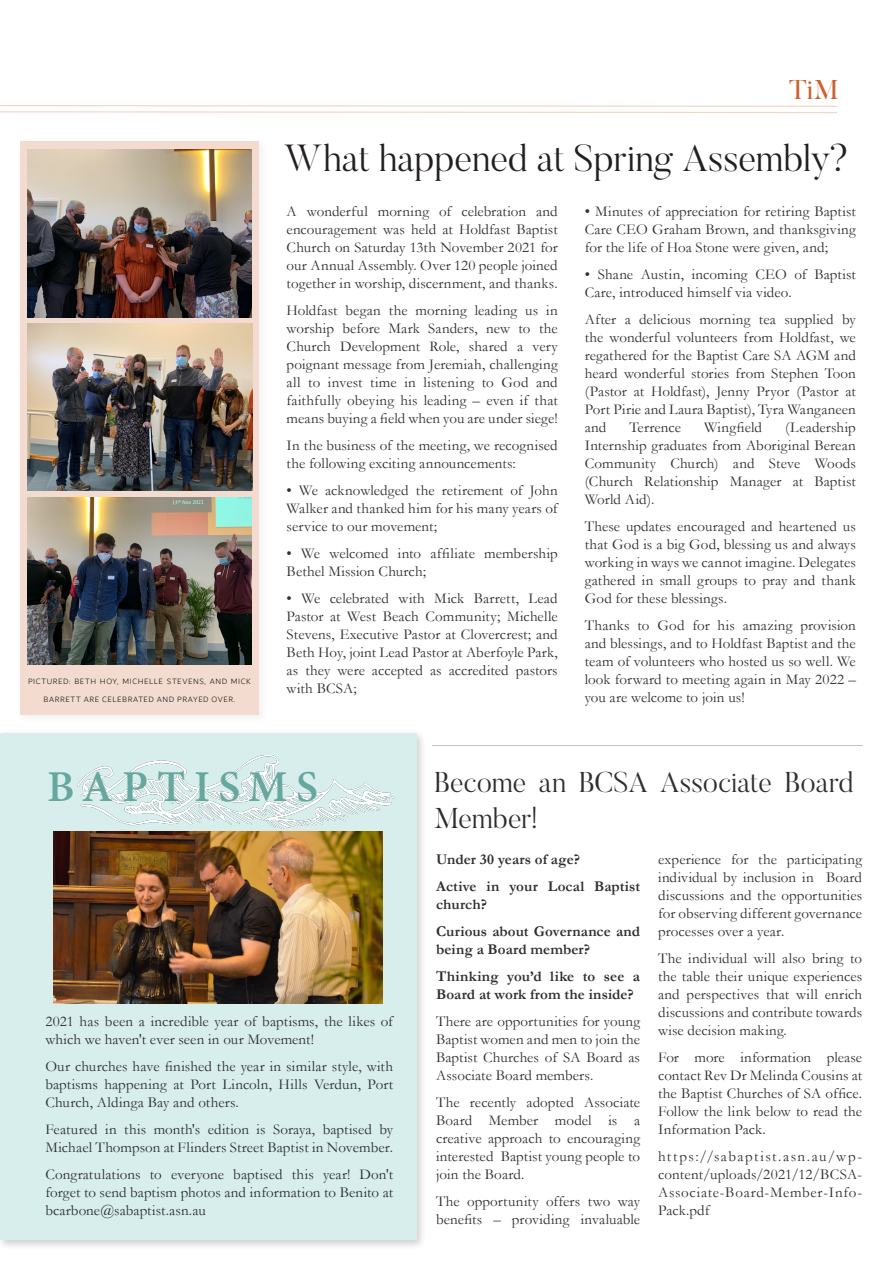
<style>
.page{position:relative;width:893px;height:1263px;background:#fff}
.page>*{position:absolute;margin:0;border:0;box-sizing:border-box;transform-origin:0 0}
.Subheader_1_-_Center{font:700 43.35px "Adobe Hebrew";letter-spacing:.195em;color:#66a79e}
.Header_1_-_Center{font:300 37.5px "Butler";letter-spacing:-.005em;color:#231f20}
.Subheader_2_-_Left{font:300 28.5px/36px "Butler";letter-spacing:-.005em;color:#2d2e2e}
.t1{font:27px "Butler";color:#cb612c}
.Body_Copy_-_Left{font:15px/18px "Garamond";letter-spacing:.005em;color:#2d2e2e;text-align:justify}
.Body_Copy_-_Left-2{font:700 15px/18px "Garamond";letter-spacing:.005em;color:#2d2e2e}
.Subheader_1_-_Center-2{font:300 8.25px/18px "Dubai";letter-spacing:.07em;color:#040503;text-align:center}
</style>
<div class="page">
<svg style="left:0;top:105px;width:837px;height:8px"></svg>
<div style="left:20px;top:142px;width:239px;height:573px;background:#f3dbcf"></div>
<hr style="left:432px;top:745px;width:431px;height:1px;background:#c4c0bf">
<div style="left:0;top:729px;width:427px;height:522px;background:#231f20;opacity:.3"></div>
<div style="left:1px;top:733px;width:416px;height:507px;background:#d7eeed"></div>
<img style="left:76px;top:755px;width:319px;height:86px">
<img style="left:54px;top:832px;width:328px;height:171px">
<img style="left:27px;top:150px;width:225px;height:167px">
<img style="left:27px;top:323px;width:225px;height:168px">
<img style="left:27px;top:498px;width:225px;height:167px">
<h3 class="t1" style="left:789px;top:73px;width:50px">TiM</h3>
<p class="Subheader_1_-_Center-2" style="left:28px;top:673px;width:224px">PICTURED: BETH HOY, MICHELLE STEVENS, AND MICK<br>BARRETT ARE CELEBRATED AND PRAYED OVER.</p>
<p class="Header_1_-_Center" style="left:284px;top:134px;width:567px">What happened at Spring Assembly?</p>
<p class="Body_Copy_-_Left" style="left:287px;top:202px;width:273px">A wonderful morning of celebration and encouragement was held at Holdfast Baptist Church on Saturday 13th November 2021 for our Annual Assembly. Over 120 people joined together in worship, discernment, and thanks.</p>
<p class="Body_Copy_-_Left" style="left:287px;top:301px;width:273px">Holdfast began the morning leading us in worship before Mark Sanders, new to the Church Development Role, shared a very poignant message from Jeremiah, challenging all to invest time in listening to God and faithfully obeying his leading – even if that means buying a field when you are under siege!</p>
<p class="Body_Copy_-_Left" style="left:287px;top:436px;width:273px">In the business of the meeting, we recognised the following exciting announcements:</p>
<p class="Body_Copy_-_Left" style="left:287px;top:481px;width:273px">• We acknowledged the retirement of John Walker and thanked him for his many years of service to our movement;</p>
<p class="Body_Copy_-_Left" style="left:287px;top:544px;width:273px">• We welcomed into affiliate membership<br>Bethel Mission Church;</p>
<p class="Body_Copy_-_Left" style="left:287px;top:589px;width:273px">• We celebrated with Mick Barrett, Lead Pastor at West Beach Community; Michelle Stevens, Executive Pastor at Clovercrest; and Beth Hoy, joint Lead Pastor at Aberfoyle Park, as they were accepted as accredited pastors with BCSA;</p>
<p class="Body_Copy_-_Left" style="left:585px;top:202px;width:273px">• Minutes of appreciation for retiring Baptist Care CEO Graham Brown, and thanksgiving for the life of Hoa Stone were given, and;</p>
<p class="Body_Copy_-_Left" style="left:585px;top:265px;width:273px">• Shane Austin, incoming CEO of Baptist<br>Care, introduced himself via video.</p>
<p class="Body_Copy_-_Left" style="left:585px;top:310px;width:273px">After a delicious morning tea supplied by the wonderful volunteers from Holdfast, we regathered for the Baptist Care SA AGM and heard wonderful stories from Stephen Toon (Pastor at Holdfast), Jenny Pryor (Pastor at Port Pirie and Laura Baptist), Tyra Wanganeen and</p>
<p class="Body_Copy_-_Left" style="left:585px;top:418px;width:273px;text-indent:200px">(Leadership Internship graduates from Aboriginal Berean Community Church) and Steve Woods (Church Relationship Manager at Baptist World Aid).</p>
<p class="Body_Copy_-_Left" style="left:585px;top:517px;width:273px">These updates encouraged and heartened us that God is a big God, blessing us and always working in ways we cannot imagine. Delegates gathered in small groups to pray and thank God for these blessings.</p>
<p class="Body_Copy_-_Left" style="left:585px;top:616px;width:273px">Thanks to God for his amazing provision and blessings, and to Holdfast Baptist and the team of volunteers who hosted us so well. We look forward to meeting again in May 2022 – you are welcome to join us!</p>
<p class="Body_Copy_-_Left" style="left:629px;top:418px;width:53px">Terrence</p>
<p class="Body_Copy_-_Left" style="left:704px;top:418px;width:60px">Wingfield</p>
<p class="Subheader_1_-_Center" style="left:47px;top:761px;width:272px">BAPTISMS</p>
<p class="Body_Copy_-_Left" style="left:45px;top:1012px;width:349px">2021 has been a incredible year of baptisms, the likes of which we haven't ever seen in our Movement!</p>
<p class="Body_Copy_-_Left" style="left:45px;top:1057px;width:349px">Our churches have finished the year in similar style, with baptisms happening at Port Lincoln, Hills Verdun, Port Church, Aldinga Bay and others.</p>
<p class="Body_Copy_-_Left" style="left:45px;top:1120px;width:349px">Featured in this month's edition is Soraya, baptised by<br>Michael Thompson at Flinders Street Baptist in November.</p>
<p class="Body_Copy_-_Left" style="left:45px;top:1165px;width:349px">Congratulations to everyone baptised this year! Don't forget to send baptism photos and information to Benito at bcarbone@sabaptist.asn.au</p>
<p class="Subheader_2_-_Left" style="left:434px;top:764px;width:421px">Become an BCSA Associate Board<br>Member!</p>
<p class="Body_Copy_-_Left-2" style="left:436px;top:850px;width:146px">Under 30 years of age?</p>
<p class="Body_Copy_-_Left-2" style="left:436px;top:877px;width:206px">Active in your Local Baptist church?</p>
<p class="Body_Copy_-_Left-2" style="left:436px;top:922px;width:206px">Curious about Governance and being a Board member?</p>
<p class="Body_Copy_-_Left-2" style="left:436px;top:967px;width:206px">Thinking you’d like to see a<br>Board at work from the inside?</p>
<p class="Body_Copy_-_Left" style="left:436px;top:1012px;width:206px">There are opportunities for young Baptist women and men to join the Baptist Churches of SA Board as Associate Board members.</p>
<p class="Body_Copy_-_Left" style="left:436px;top:1093px;width:206px">The recently adopted Associate Board Member model is a creative approach to encouraging interested Baptist young people to join the Board.</p>
<p class="Body_Copy_-_Left" style="left:436px;top:1192px;width:206px">The opportunity offers two way benefits – providing invaluable</p>
<p class="Body_Copy_-_Left" style="left:658px;top:850px;width:206px">experience for the participating individual by inclusion in Board discussions and the opportunities for observing different governance processes over a year.</p>
<p class="Body_Copy_-_Left" style="left:658px;top:949px;width:206px">The individual will also bring to the table their unique experiences and perspectives that will enrich discussions and contribute towards wise decision making.</p>
<p class="Body_Copy_-_Left" style="left:658px;top:1048px;width:206px">For more information please contact Rev Dr Melinda Cousins at the Baptist Churches of SA office.<br>Follow the link below to read the Information Pack.</p>
<p class="Body_Copy_-_Left" style="left:658px;top:1147px;width:206px">https://sabaptist.asn.au/wp&shy;content/uploads/2021/12/BCSA-Associate-Board-Member-Info-Pack.pdf</p>
</div>
